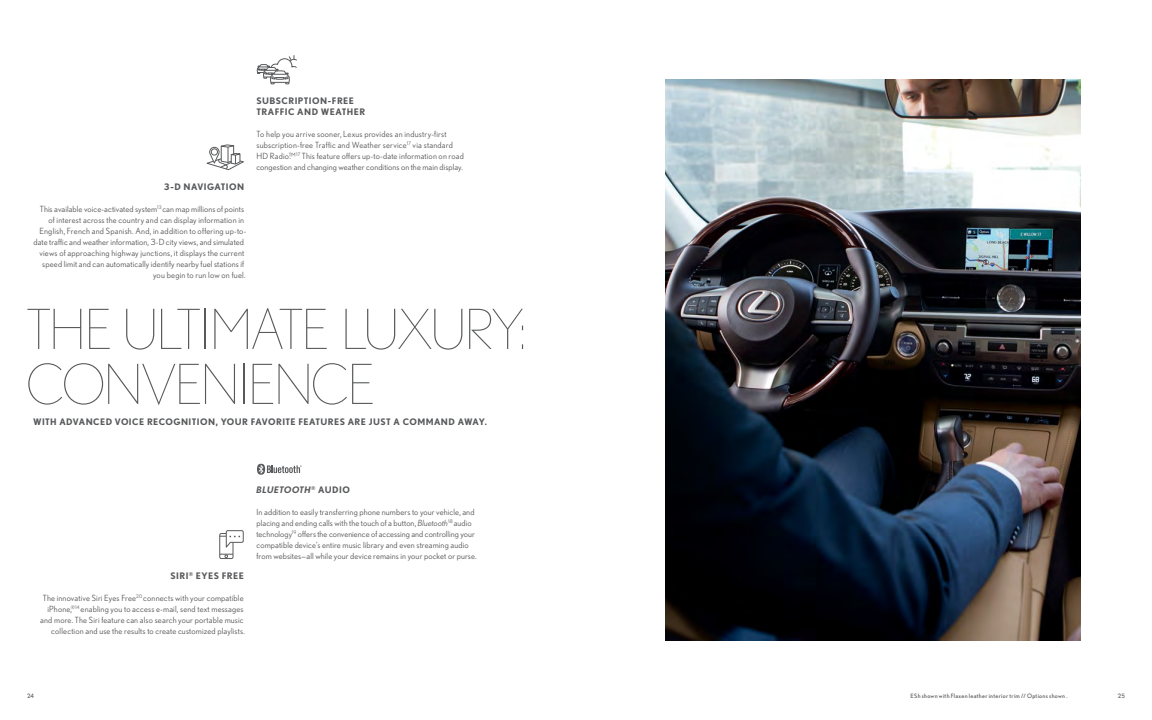
<style>
.page{position:relative;width:1152px;height:720px;background:#fff}
.page>*{position:absolute;margin:0;border:0;box-sizing:border-box;transform-origin:0 0}
.Headlines-light{font:200 55px "Nobel";letter-spacing:-.04em;color:#58595b}
.t1{font:700 9px/11px "Nobel";letter-spacing:.045em;color:#58595b}
.t2{font:italic 700 9px "Nobel";letter-spacing:.04em;color:#58595b}
.Body_copy{font:8.5px/11px "Nobel";letter-spacing:.015em;color:#58595b}
.t3{font:6px "Nobel";letter-spacing:.055em;color:#58595b}
.s1{font-style:normal}
.s2{font-style:italic}
</style>
<div class="page">
<img style="left:665px;top:79px;width:416px;height:562px">
<svg style="left:257px;top:55px;width:40px;height:29px"></svg>
<svg style="left:206px;top:144px;width:38px;height:26px"></svg>
<svg style="left:219px;top:530px;width:25px;height:29px"></svg>
<svg style="left:257px;top:464px;width:45px;height:11px"></svg>
<p class="t1" style="left:164px;top:181px;width:81px">3-D NAVIGATION</p>
<p class="Body_copy" style="left:33px;top:203px;width:214px;text-align:right">This available voice-activated system<sup>13</sup> can map millions of points<br>of interest across the country and can display information in English, French and Spanish. And, in addition to offering up-to&shy;date traffic and weather information, 3-D city views, and simulated views of approaching highway junctions, it displays the current speed limit and can automatically identify nearby fuel stations if you begin to run low on fuel.</p>
<p class="t1" style="left:256px;top:95px;width:110px">SUBSCRIPTION-FREE<br>TRAFFIC AND WEATHER</p>
<p class="Body_copy" style="left:256px;top:129px;width:209px">To help you arrive sooner, Lexus provides an industry-first subscription-free Traffic and Weather service<sup>17</sup> via standard HD Radio.™<sup>17</sup> This feature offers up-to-date information on road congestion and changing weather conditions on the main display.</p>
<p class="Headlines-light" style="left:26px;top:298px;width:502px">THE ULTIMATE LUXURY:</p>
<p class="Headlines-light" style="left:26px;top:353px;width:350px">CONVENIENCE</p>
<p class="t1" style="left:33px;top:416px;width:455px">WITH ADVANCED VOICE RECOGNITION, YOUR FAVORITE FEATURES ARE JUST A COMMAND AWAY.</p>
<p class="t1" style="left:170px;top:570px;width:75px">SIRI<sup>®</sup> EYES FREE</p>
<p class="Body_copy" style="left:40px;top:592px;width:206px;text-align:right">The innovative Siri Eyes Free<sup>20</sup> connects with your compatible iPhone,<sup>®14</sup> enabling you to access e-mail, send text messages and more. The Siri feature can also search your portable music collection and use the results to create customized playlists.</p>
<p class="t2" style="left:257px;top:485px;width:95px">BLUETOOTH<sup>®</sup> <span class="s1">AUDIO</span></p>
<p class="Body_copy" style="left:257px;top:506px;width:222px">In addition to easily transferring phone numbers to your vehicle, and placing and ending calls with the touch of a button, <span class="s2">Bluetooth</span><sup>18</sup> audio technology<sup>19</sup> offers the convenience of accessing and controlling your compatible device’s entire music library and even streaming audio from websites—all while your device remains in your pocket or purse.</p>
<p class="t3" style="left:27px;top:692px;width:8px">24</p>
<p class="t3" style="left:911px;top:692px;width:158px">ESh shown with Flaxen leather interior trim // Options shown .</p>
<p class="t3" style="left:1118px;top:692px;width:9px">25</p>
</div>
